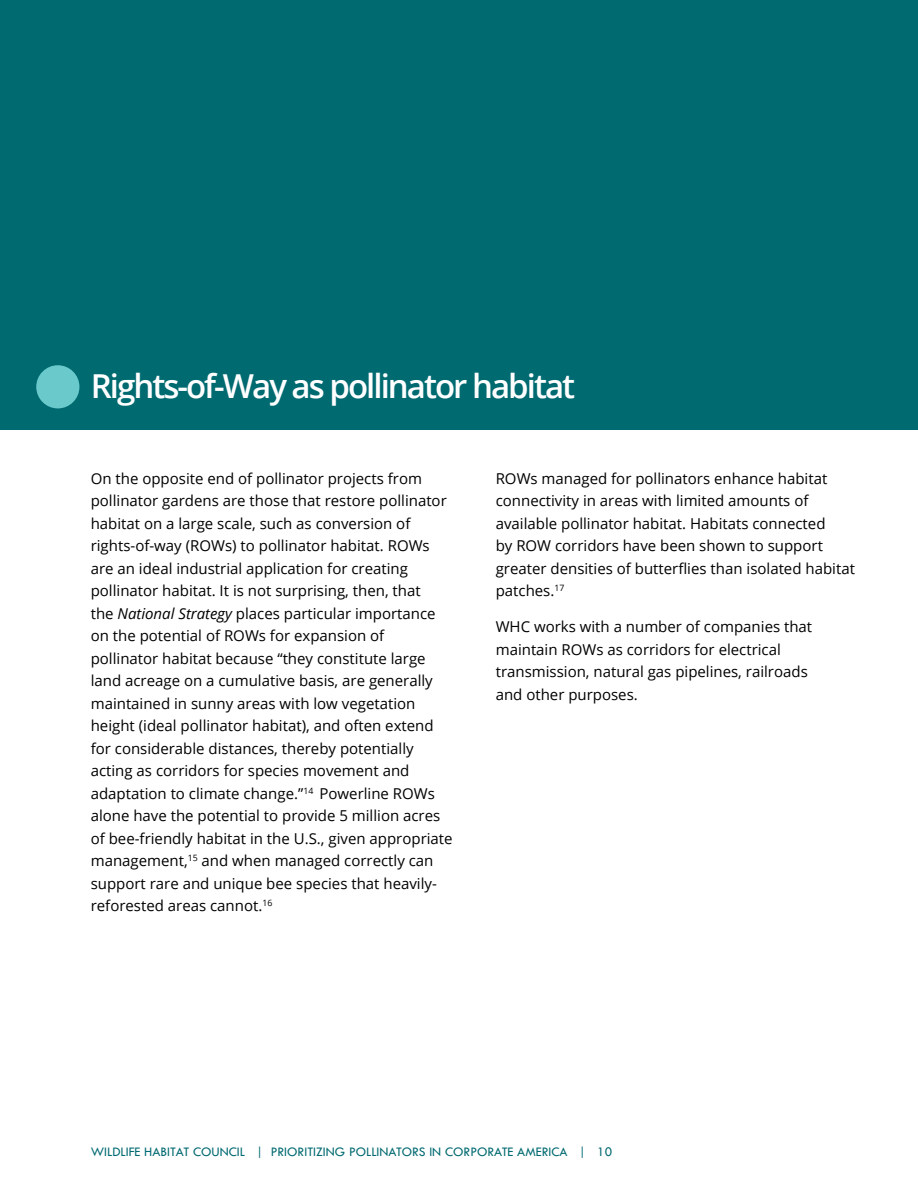
<style>
.page{position:relative;width:918px;height:1188px;background:#fff}
.page>*{position:absolute;margin:0;border:0;box-sizing:border-box;transform-origin:0 0}
.t1{font:600 33px "Open Sans";letter-spacing:-.06em;color:#fff}
.t2{font:15px/22.5px "Open Sans";color:#000}
.t3{font:13.5px "Tw Cen";color:#006a71}
.s1{font-style:italic}
</style>
<div class="page">
<div style="left:0;top:0;width:918px;height:430px;background:#006a71"></div>
<div style="left:36px;top:365px;width:43px;height:43px;background:#6ac9cb;border-radius:50%"></div>
<h1 class="t1" style="left:91px;top:363px;width:486px">Rights-of-Way as pollinator habitat</h1>
<p class="t2" style="left:91px;top:467px;width:363px">On the opposite end of pollinator projects from pollinator gardens are those that restore pollinator habitat on a large scale, such as conversion of rights-of-way (ROWs) to pollinator habitat. ROWs are an ideal industrial application for creating pollinator habitat. It is not surprising, then, that<br>the <span class="s1">National Strategy</span> places particular importance on the potential of ROWs for expansion of pollinator habitat because “they constitute large land acreage on a cumulative basis, are generally maintained in sunny areas with low vegetation height (ideal pollinator habitat), and often extend for considerable distances, thereby potentially acting as corridors for species movement and adaptation to climate change.”<sup>14</sup> Powerline ROWs alone have the potential to provide 5 million acres of bee-friendly habitat in the U.S., given appropriate management,<sup>15</sup> and when managed correctly can support rare and unique bee species that heavily&shy;reforested areas cannot.<sup>16</sup></p>
<p class="t2" style="left:496px;top:467px;width:361px">ROWs managed for pollinators enhance habitat connectivity in areas with limited amounts of available pollinator habitat. Habitats connected<br>by ROW corridors have been shown to support greater densities of butterflies than isolated habitat patches.<sup>17</sup></p>
<p class="t2" style="left:496px;top:615px;width:318px">WHC works with a number of companies that maintain ROWs as corridors for electrical transmission, natural gas pipelines, railroads and other purposes.</p>
<p class="t3" style="left:91px;top:1144px;width:523px">WILDLIFE HABITAT COUNCIL | PRIORITIZING POLLINATORS IN CORPORATE AMERICA | 10</p>
</div>
